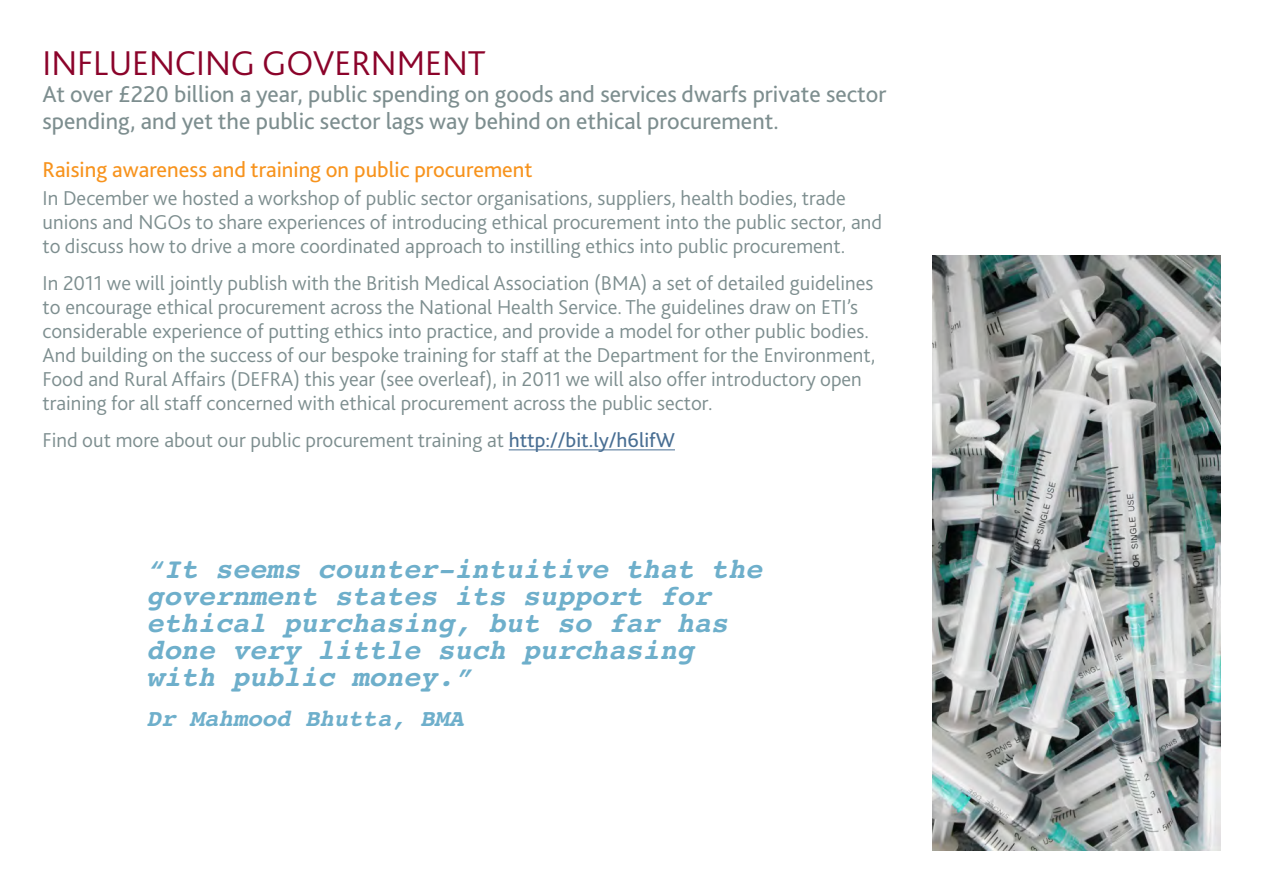
<style>
.page{position:relative;width:1263px;height:893px;background:#fff}
.page>*{position:absolute;margin:0;border:0;box-sizing:border-box;transform-origin:0 0}
.Body_copy{font:300 36px "Bliss 2";color:#8b032a}
.t1{font:italic 700 28.5px/27px "Courier";color:#6eafcb}
.Body_copy-2{font:24px/27px "Bliss 2";color:#7d8e8f}
.t2{font:italic 700 24px "Courier";color:#6eafcb}
.Body_copy-3{font:22.5px "Bliss 2";color:#f7931d}
.Body_copy-4{font:300 21px/24px "Bliss 2";color:#7d8e8f}
.s1{font-weight:400;color:#486e93}
</style>
<div class="page">
<hr style="left:509px;top:449px;width:166px;height:1px;background:#486e93">
<img style="left:933px;top:255px;width:287px;height:595px">
<p class="Body_copy" style="left:43px;top:41px;width:445px">INFLUENCING GOVERNMENT</p>
<p class="Body_copy-2" style="left:43px;top:80px;width:845px">At over £220 billion a year, public spending on goods and services dwarfs private sector spending, and yet the public sector lags way behind on ethical procurement.</p>
<p class="Body_copy-3" style="left:43px;top:155px;width:492px">Raising awareness and training on public procurement</p>
<p class="Body_copy-4" style="left:43px;top:186px;width:841px">In December we hosted a workshop of public sector organisations, suppliers, health bodies, trade unions and NGOs to share experiences of introducing ethical procurement into the public sector, and to discuss how to drive a more coordinated approach to instilling ethics into public procurement.</p>
<p class="Body_copy-4" style="left:43px;top:270px;width:834px">In 2011 we will jointly publish with the British Medical Association (BMA) a set of detailed guidelines to encourage ethical procurement across the National Health Service. The guidelines draw on ETI’s considerable experience of putting ethics into practice, and provide a model for other public bodies.<br>And building on the success of our bespoke training for staff at the Department for the Environment, Food and Rural Affairs (DEFRA) this year (see overleaf), in 2011 we will also offer introductory open training for all staff concerned with ethical procurement across the public sector.</p>
<p class="Body_copy-4" style="left:43px;top:427px;width:634px">Find out more about our public procurement training at <span class="s1">http://bit.ly/h6lifW</span></p>
<p class="t1" style="left:147px;top:554px;width:617px">“It seems counter-intuitive that the government states its support for ethical purchasing, but so far has done very little such purchasing with public money.”</p>
<p class="t2" style="left:147px;top:699px;width:318px">Dr Mahmood Bhutta, BMA</p>
</div>
